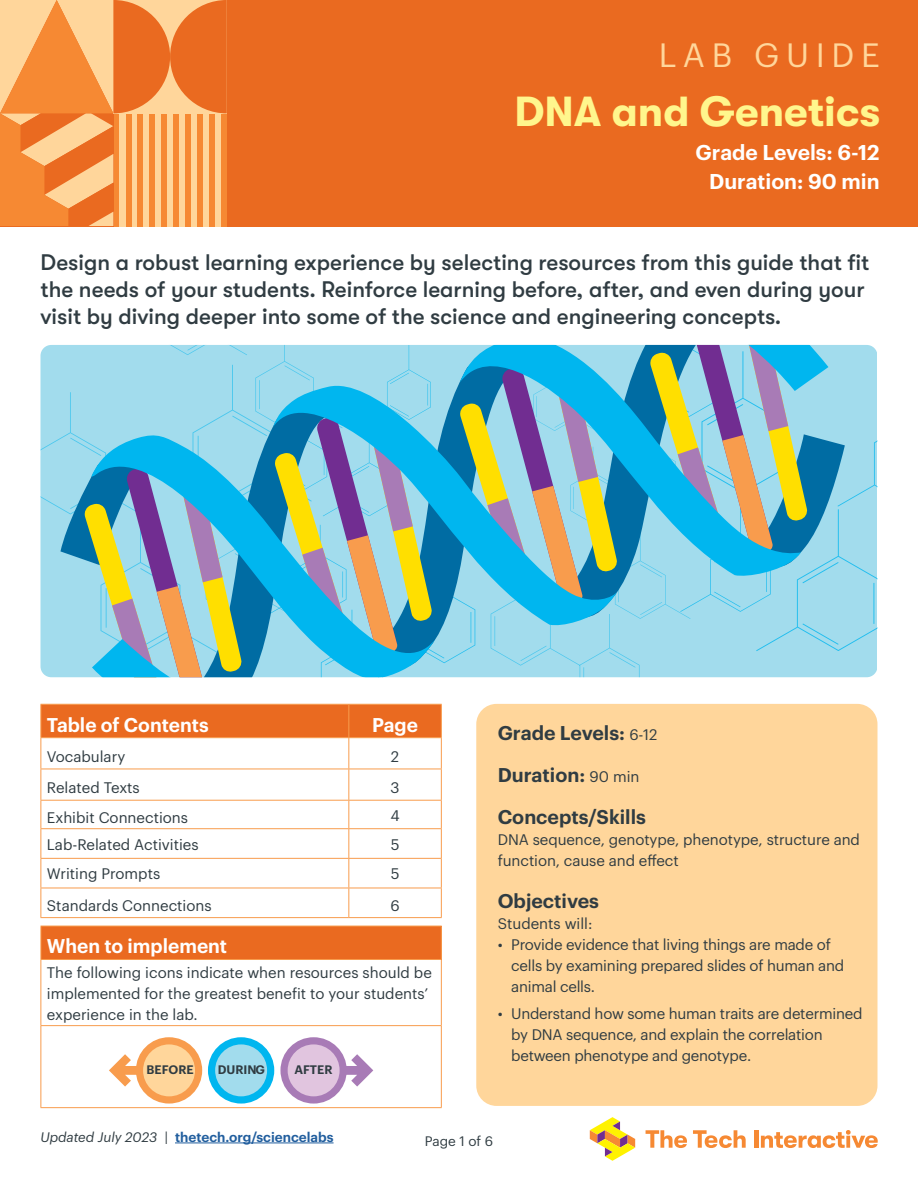
<style>
.page{position:relative;width:918px;height:1188px;background:#fff}
.page>*{position:absolute;margin:0;border:0;box-sizing:border-box;transform-origin:0 0}
.t1{font:700 42px "GT Walsheim";color:#fff68d}
.t2{font:33px "Graphik";letter-spacing:.2em;color:#ffd69b}
.t3{font:500 22.5px/27px "GT Walsheim";color:#303c42}
.t4{font:600 21px/28.5px "Graphik";color:#fff;text-align:right}
.t5{font:600 19.5px/42px "Graphik";color:#303c42}
.t6{font:600 19.5px "Graphik";color:#fff}
.t7{font:15px/21px "Graphik";letter-spacing:-.005em;color:#303c42}
.t8{font:600 13.5px "Graphik";color:#215e9e}
.t9{font:13.5px "Graphik";color:#303c42}
.t10{font:600 12.15px "Graphik";color:#303c42}
.s1{font-weight:400;font-size:15px}
.s2{font-weight:400;font-style:italic;color:#303c42}
</style>
<div class="page">
<svg style="left:590px;top:1117px;width:45px;height:44px"></svg>
<svg style="left:646px;top:1130px;width:41px;height:18px"></svg>
<svg style="left:693px;top:1130px;width:53px;height:18px"></svg>
<hr style="left:754px;top:1130px;width:4px;height:18px;background:#f68933">
<svg style="left:761px;top:1130px;width:117px;height:18px"></svg>
<div style="left:0;top:0;width:918px;height:227px;background:#ea6a20"></div>
<div style="left:476px;top:704px;width:401px;height:402px;background:#ffd69b;border-radius:20px"></div>
<div style="left:41px;top:705px;width:400px;height:32px;background:#ea6a20"></div>
<hr style="left:40px;top:704px;width:309px;height:1px;background:#f89c4d">
<hr style="left:40px;top:705px;width:1px;height:32px;background:#f89c4d">
<hr style="left:349px;top:704px;width:93px;height:1px;background:#f89c4d">
<hr style="left:348px;top:705px;width:1px;height:32px;background:#f89c4d">
<hr style="left:441px;top:705px;width:1px;height:32px;background:#f89c4d">
<hr style="left:40px;top:737px;width:309px;height:1px;background:#f89c4d">
<hr style="left:40px;top:738px;width:1px;height:31px;background:#f89c4d">
<hr style="left:349px;top:737px;width:93px;height:1px;background:#f89c4d">
<hr style="left:348px;top:738px;width:1px;height:31px;background:#f89c4d">
<hr style="left:441px;top:738px;width:1px;height:31px;background:#f89c4d">
<hr style="left:40px;top:769px;width:309px;height:1px;background:#f89c4d">
<hr style="left:40px;top:769px;width:1px;height:31px;background:#f89c4d">
<hr style="left:349px;top:769px;width:93px;height:1px;background:#f89c4d">
<hr style="left:348px;top:769px;width:1px;height:31px;background:#f89c4d">
<hr style="left:441px;top:769px;width:1px;height:31px;background:#f89c4d">
<hr style="left:40px;top:800px;width:309px;height:1px;background:#f89c4d">
<hr style="left:349px;top:800px;width:93px;height:1px;background:#f89c4d">
<hr style="left:40px;top:828px;width:309px;height:1px;background:#f89c4d">
<hr style="left:349px;top:828px;width:93px;height:1px;background:#f89c4d">
<hr style="left:40px;top:858px;width:309px;height:1px;background:#f89c4d">
<hr style="left:349px;top:858px;width:93px;height:1px;background:#f89c4d">
<hr style="left:40px;top:888px;width:309px;height:1px;background:#f89c4d">
<svg style="left:40px;top:801px;width:1px;height:116px"></svg>
<hr style="left:349px;top:888px;width:93px;height:1px;background:#f89c4d">
<svg style="left:348px;top:801px;width:1px;height:116px"></svg>
<svg style="left:441px;top:801px;width:1px;height:116px"></svg>
<hr style="left:40px;top:917px;width:309px;height:1px;background:#f89c4d">
<hr style="left:349px;top:917px;width:93px;height:1px;background:#f89c4d">
<div style="left:41px;top:926px;width:400px;height:33px;background:#ea6a20"></div>
<hr style="left:40px;top:926px;width:402px;height:1px;background:#f89c4d">
<hr style="left:40px;top:926px;width:1px;height:33px;background:#f89c4d">
<hr style="left:441px;top:926px;width:1px;height:33px;background:#f89c4d">
<hr style="left:40px;top:959px;width:402px;height:1px;background:#f89c4d">
<hr style="left:40px;top:960px;width:1px;height:65px;background:#f89c4d">
<hr style="left:441px;top:960px;width:1px;height:65px;background:#f89c4d">
<hr style="left:40px;top:1025px;width:402px;height:1px;background:#f89c4d">
<hr style="left:40px;top:1026px;width:1px;height:81px;background:#f89c4d">
<hr style="left:441px;top:1026px;width:1px;height:81px;background:#f89c4d">
<hr style="left:40px;top:1107px;width:402px;height:1px;background:#f89c4d">
<div style="left:126px;top:113px;width:6px;height:114px;background:#f68933"></div>
<div style="left:137px;top:113px;width:6px;height:114px;background:#f68933"></div>
<div style="left:150px;top:113px;width:5px;height:114px;background:#f68933"></div>
<div style="left:161px;top:113px;width:6px;height:114px;background:#f68933"></div>
<div style="left:173px;top:113px;width:6px;height:114px;background:#f68933"></div>
<div style="left:185px;top:113px;width:6px;height:114px;background:#f68933"></div>
<div style="left:197px;top:113px;width:6px;height:114px;background:#f68933"></div>
<div style="left:209px;top:113px;width:6px;height:114px;background:#f68933"></div>
<div style="left:221px;top:113px;width:6px;height:114px;background:#f68933"></div>
<svg style="left:0;top:0;width:227px;height:226px"></svg>
<div style="left:845px;top:345px;width:33px;height:332px;background:#a2dced"></div>
<div style="left:40px;top:345px;width:20px;height:332px;background:#a2dced"></div>
<svg style="left:60px;top:345px;width:785px;height:332px;background:#8fcfe3"></svg>
<svg style="left:88px;top:345px;width:740px;height:332px;background:#76bac9"></svg>
<svg style="left:109px;top:1054px;width:31px;height:33px"></svg>
<div style="left:136px;top:1037px;width:66px;height:67px;background:#f89c4d;border-radius:50%"></div>
<div style="left:143px;top:1044px;width:52px;height:52px;background:#ffd69b;border-radius:50%"></div>
<div style="left:208px;top:1037px;width:66px;height:67px;background:#00b6ef;border-radius:50%"></div>
<div style="left:215px;top:1044px;width:52px;height:52px;background:#a2dced;border-radius:50%"></div>
<svg style="left:343px;top:1054px;width:30px;height:33px"></svg>
<div style="left:280px;top:1037px;width:67px;height:67px;background:#a87bb6;border-radius:50%"></div>
<div style="left:288px;top:1044px;width:52px;height:52px;background:#e1c5df;border-radius:50%"></div>
<hr style="left:175px;top:1142px;width:159px;height:1px;background:#215e9e">
<h2 class="t2" style="left:659px;top:30px;width:223px">LAB GUIDE</h2>
<h1 class="t1" style="left:515px;top:88px;width:367px">DNA and Genetics</h1>
<h3 class="t4" style="left:696px;top:137px;width:186px">Grade Levels: 6-12<br>Duration: 90 min</h3>
<p class="t3" style="left:41px;top:249px;width:830px">Design a robust learning experience by selecting resources from this guide that fit the needs of your students. Reinforce learning before, after, and even during your visit by diving deeper into some of the science and engineering concepts.</p>
<h3 class="t6" style="left:47px;top:710px;width:163px">Table of Contents</h3>
<h3 class="t6" style="left:372px;top:710px;width:47px">Page</h3>
<p class="t7" style="left:47px;top:744px;width:80px">Vocabulary</p>
<p class="t7" style="left:391px;top:744px;width:10px">2</p>
<p class="t7" style="left:47px;top:776px;width:94px">Related Texts</p>
<p class="t7" style="left:391px;top:776px;width:11px">3</p>
<p class="t7" style="left:47px;top:806px;width:143px">Exhibit Connections</p>
<p class="t7" style="left:390px;top:803px;width:11px">4</p>
<p class="t7" style="left:47px;top:832px;width:153px">Lab-Related Activities</p>
<p class="t7" style="left:391px;top:832px;width:10px">5</p>
<p class="t7" style="left:47px;top:862px;width:115px">Writing Prompts</p>
<p class="t7" style="left:391px;top:862px;width:10px">5</p>
<p class="t7" style="left:47px;top:894px;width:166px">Standards Connections</p>
<p class="t7" style="left:390px;top:894px;width:11px">6</p>
<h3 class="t6" style="left:47px;top:931px;width:182px">When to implement</h3>
<p class="t7" style="left:47px;top:960px;width:387px">The following icons indicate when resources should be implemented for the greatest benefit to your students’ experience in the lab.</p>
<p class="t10" style="left:147px;top:1060px;width:49px">BEFORE</p>
<p class="t10" style="left:218px;top:1060px;width:49px">DURING</p>
<p class="t10" style="left:294px;top:1060px;width:40px">AFTER</p>
<h3 class="t5" style="left:498px;top:710px;width:161px">Grade Levels: <span class="s1">6-12<br></span>Duration: <span class="s1">90 min<br></span>Concepts/Skills</h3>
<p class="t7" style="left:498px;top:828px;width:364px">DNA sequence, genotype, phenotype, structure and function, cause and effect</p>
<h3 class="t5" style="left:498px;top:878px;width:103px">Objectives</h3>
<p class="t7" style="left:498px;top:912px;width:96px">Students will:</p>
<p class="t7" style="left:511px;top:933px;width:335px;text-indent:-14px">• Provide evidence that living things are made of cells by examining prepared slides of human and animal cells.</p>
<p class="t7" style="left:511px;top:1002px;width:353px;text-indent:-14px">• Understand how some human traits are determined by DNA sequence, and explain the correlation between phenotype and genotype.</p>
<p class="t8" style="left:40px;top:1126px;width:295px"><span class="s2">Updated July 2023 |</span> thetech.org/sciencelabs</p>
<p class="t9" style="left:425px;top:1131px;width:70px">Page 1 of 6</p>
</div>
